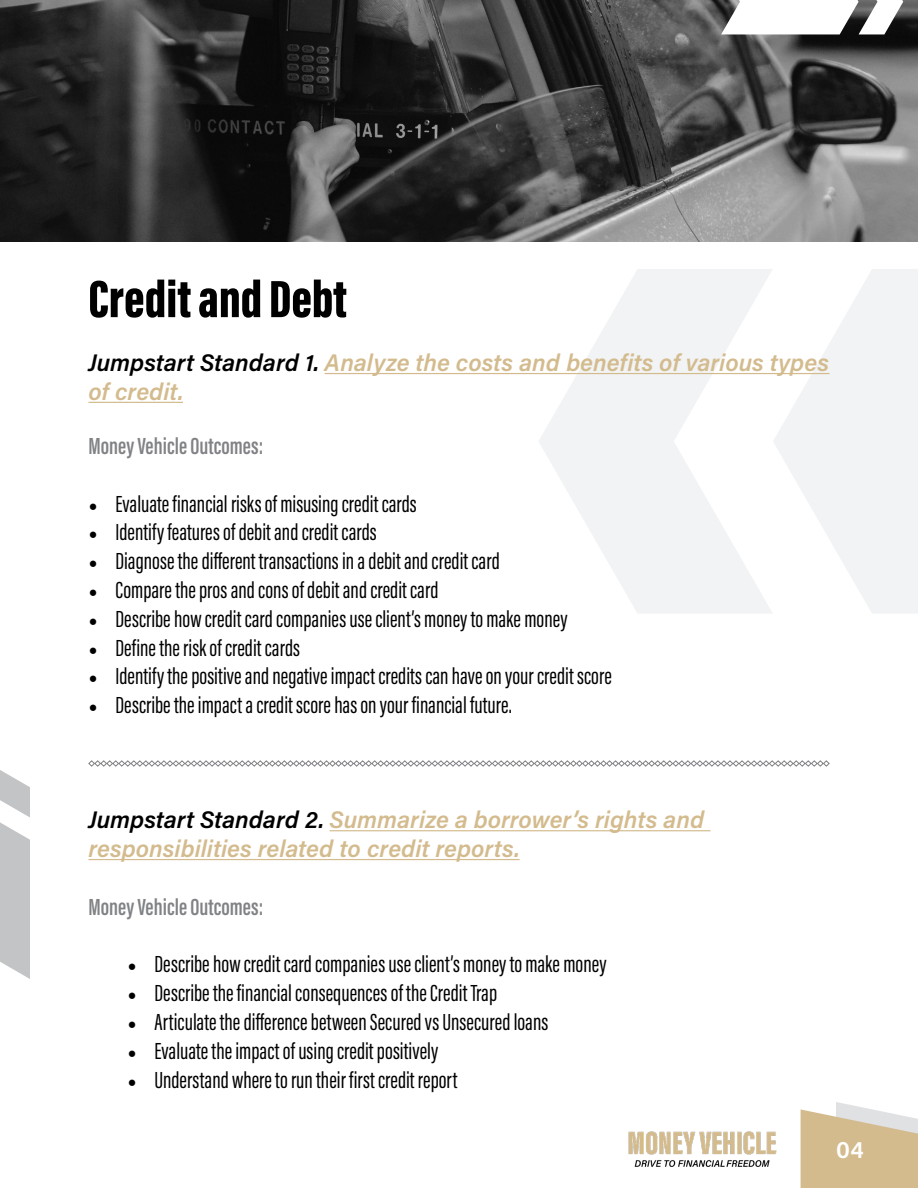
<style>
.page{position:relative;width:918px;height:1188px;background:#fff}
.page>*{position:absolute;margin:0;border:0;box-sizing:border-box;transform-origin:0 0}
.t1{font:54px "Acumin Variable Concept";letter-spacing:-.135em;color:#000}
.t2{font:24px "Acumin Variable Concept";letter-spacing:-.185em;color:#000}
.t3{font:24px/28.8px "Acumin Variable Concept";letter-spacing:.04em;color:#d3bb8e}
.t4{font:24px "Acumin Variable Concept";letter-spacing:-.165em;color:#000}
.t5{font:24px "Acumin Variable Concept";letter-spacing:-.15em;color:#000}
.t6{font:24px "Acumin Variable Concept";letter-spacing:-.165em;color:#808285}
.t7{font:24px "Acumin Variable Concept";letter-spacing:-.16em;color:#000}
.t8{font:24px "Acumin Variable Concept";color:#fff}
.s1{color:#000}
.s2{font-family:"Minion Pro"}
</style>
<div class="page">
<img style="left:0;top:0;width:918px;height:241px">
<img style="left:628px;top:1131px;width:149px;height:36px">
<svg style="left:801px;top:1102px;width:117px;height:86px;background:#d9c6a4"></svg>
<svg style="left:773px;top:269px;width:145px;height:344px;fill:#f2f3f4"></svg>
<svg style="left:538px;top:269px;width:235px;height:344px;fill:#f2f3f4"></svg>
<hr style="left:325px;top:373px;width:504px;height:1px;background:#d3bb8e">
<hr style="left:88px;top:402px;width:95px;height:1px;background:#d3bb8e">
<hr style="left:330px;top:830px;width:381px;height:1px;background:#d3bb8e">
<hr style="left:88px;top:859px;width:432px;height:1px;background:#d3bb8e">
<svg style="left:721px;top:0;width:182px;height:34px"></svg>
<svg style="left:0;top:770px;width:30px;height:209px"></svg>
<svg style="left:88px;top:760px;width:742px;height:7px"></svg>
<p class="t1" style="left:88px;top:261px;width:262px">Credit and Debt</p>
<p class="t3" style="left:88px;top:347px;width:741px"><span class="s1">Jumpstart Standard 1.</span> Analyze the costs and benefits of various types of credit.</p>
<p class="t6" style="left:88px;top:429px;width:177px">Money Vehicle Outcomes:</p>
<p class="t4" style="left:88px;top:487px;width:334px"><span class="s2">•</span> Evaluatefinancial risksof misusingcredit cards</p>
<p class="t2" style="left:88px;top:516px;width:294px"><span class="s2">•</span> Identify featuresof debit andcredit cards</p>
<p class="t2" style="left:88px;top:544px;width:418px"><span class="s2">•</span> Diagnosethedifferent transactionsinadebit andcredit card</p>
<p class="t2" style="left:88px;top:573px;width:357px"><span class="s2">•</span> Comparetheprosandconsof debit andcredit card</p>
<p class="t2" style="left:88px;top:602px;width:484px"><span class="s2">•</span> Describehowcredit cardcompaniesuseclient’smoney tomakemoney</p>
<p class="t7" style="left:88px;top:631px;width:217px"><span class="s2">•</span> Definetheriskof credit cards</p>
<p class="t4" style="left:88px;top:660px;width:529px"><span class="s2">•</span> Identify thepositiveandnegativeimpact creditscanhaveonyour credit score</p>
<p class="t2" style="left:88px;top:688px;width:426px"><span class="s2">•</span> Describetheimpact acredit scorehasonyour financial future.</p>
<p class="t3" style="left:88px;top:805px;width:616px"><span class="s1">Jumpstart Standard 2.</span> Summarize a borrower’s rights and responsibilities related to credit reports.</p>
<p class="t6" style="left:88px;top:890px;width:177px">Money Vehicle Outcomes:</p>
<p class="t2" style="left:128px;top:948px;width:484px"><span class="s2">•</span> Describehowcredit cardcompaniesuseclient’smoney tomakemoney</p>
<p class="t2" style="left:128px;top:976px;width:376px"><span class="s2">•</span> Describethefinancial consequencesof theCredit Trap</p>
<p class="t2" style="left:128px;top:1005px;width:426px"><span class="s2">•</span> ArticulatethedifferencebetweenSecuredvsUnsecuredloans</p>
<p class="t4" style="left:128px;top:1034px;width:316px"><span class="s2">•</span> Evaluatetheimpact of usingcredit positively</p>
<p class="t5" style="left:128px;top:1063px;width:334px"><span class="s2">•</span> Understandwheretoruntheir first credit report</p>
<p class="t8" style="left:836px;top:1133px;width:28px">04</p>
</div>
